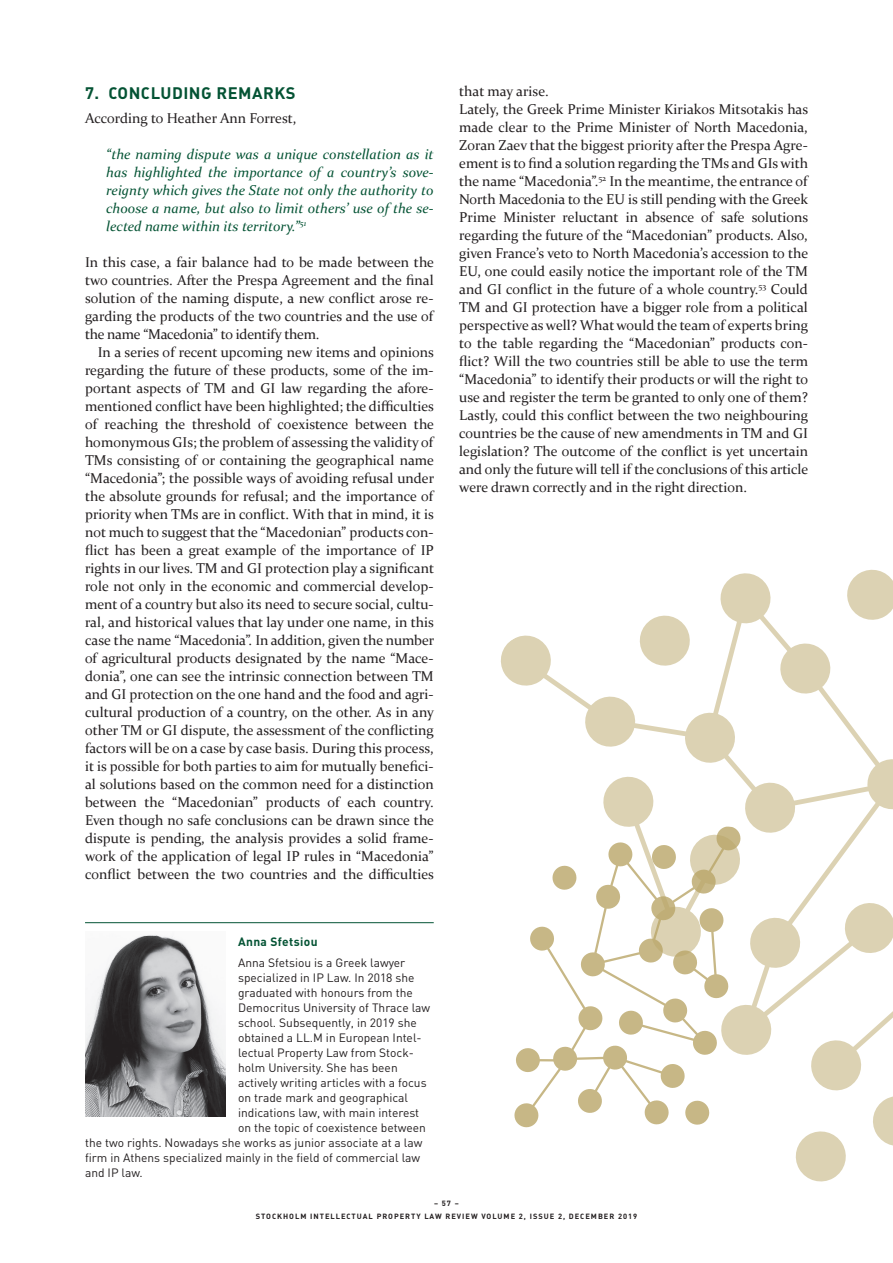
<style>
.page{position:relative;width:893px;height:1263px;background:#fff}
.page>*{position:absolute;margin:0;border:0;box-sizing:border-box;transform-origin:0 0}
.t1{font:700 16.5px "DIN";letter-spacing:.03em;color:#045334}
.t2{font:14.25px/18px "Constantia";color:#231f20;text-align:justify}
.t3{font:italic 14.25px/18px "Constantia";color:#045334;text-align:justify}
.t4{font:12px "DIN";color:#231f20}
.t5{font:700 12px "DIN";letter-spacing:.03em;color:#045334}
.t6{font:700 7.5px/13.5px "DIN";letter-spacing:.13em;color:#231f20;text-align:center}
</style>
<div class="page">
<img style="left:85px;top:934px;width:140px;height:182px">
<hr style="left:85px;top:922px;width:349px;height:1px;background:#045334">
<svg style="left:500px;top:569px;width:393px;height:613px"></svg>
<p class="t1" style="left:85px;top:82px;width:212px">7. CONCLUDING REMARKS</p>
<p class="t2" style="left:85px;top:109px;width:213px">According to Heather Ann Forrest,</p>
<p class="t3" style="left:106px;top:145px;width:329px">“the naming dispute was a unique constellation as it has highlighted the importance of a country’s sove&shy;reignty which gives the State not only the authority to choose a name, but also to limit others’ use of the se&shy;lected name within its territory.”<sup>51</sup></p>
<p class="t2" style="left:85px;top:253px;width:351px">In this case, a fair balance had to be made between the two countries. After the Prespa Agreement and the final solution of the naming dispute, a new conflict arose re&shy;garding the products of the two countries and the use of the name “Macedonia” to identify them.</p>
<p class="t2" style="left:85px;top:343px;width:351px;text-indent:13px">In a series of recent upcoming new items and opinions regarding the future of these products, some of the im&shy;portant aspects of TM and GI law regarding the afore&shy;mentioned conflict have been highlighted; the difficulties of reaching the threshold of coexistence between the homonymous GIs; the problem of assessing the validity of TMs consisting of or containing the geographical name “Macedonia”; the possible ways of avoiding refusal under the absolute grounds for refusal; and the importance of priority when TMs are in conflict. With that in mind, it is not much to suggest that the “Macedonian” products con&shy;flict has been a great example of the importance of IP rights in our lives. TM and GI protection play a significant role not only in the economic and commercial develop&shy;ment of a country but also its need to secure social, cultu&shy;ral, and historical values that lay under one name, in this case the name “Macedonia”. In addition, given the number of agricultural products designated by the name “Mace&shy;donia”, one can see the intrinsic connection between TM and GI protection on the one hand and the food and agri&shy;cultural production of a country, on the other. As in any other TM or GI dispute, the assessment of the conflicting factors will be on a case by case basis. During this process, it is possible for both parties to aim for mutually benefici&shy;al solutions based on the common need for a distinction between the “Macedonian” products of each country.<br>Even though no safe conclusions can be drawn since the dispute is pending, the analysis provides a solid frame&shy;work of the application of legal IP rules in “Macedonia” conflict between the two countries and the difficulties</p>
<p class="t5" style="left:238px;top:934px;width:81px">Anna Sfetsiou</p>
<p class="t4" style="left:238px;top:955px;width:169px">Anna Sfetsiou is a Greek lawyer</p>
<p class="t4" style="left:238px;top:970px;width:178px">specialized in IP Law. In 2018 she</p>
<p class="t4" style="left:238px;top:985px;width:176px">graduated with honours from the</p>
<p class="t4" style="left:238px;top:1000px;width:194px">Democritus University of Thrace law</p>
<p class="t4" style="left:238px;top:1015px;width:180px">school. Subsequently, in 2019 she</p>
<p class="t4" style="left:238px;top:1030px;width:185px">obtained a LL.M in European Intel-</p>
<p class="t4" style="left:238px;top:1045px;width:177px">lectual Property Law from Stock-</p>
<p class="t4" style="left:238px;top:1060px;width:161px">holm University. She has been</p>
<p class="t4" style="left:238px;top:1075px;width:190px">actively writing articles with a focus</p>
<p class="t4" style="left:238px;top:1090px;width:172px">on trade mark and geographical</p>
<p class="t4" style="left:238px;top:1105px;width:183px">indications law, with main interest</p>
<p class="t4" style="left:238px;top:1120px;width:189px">on the topic of coexistence between</p>
<p class="t4" style="left:85px;top:1135px;width:339px">the two rights. Nowadays she works as junior associate at a law</p>
<p class="t4" style="left:85px;top:1150px;width:337px">firm in Athens specialized mainly in the field of commercial law</p>
<p class="t4" style="left:85px;top:1165px;width:59px">and IP law.</p>
<p class="t2" style="left:459px;top:81px;width:351px;text-align:left">that may arise.<br>Lately, the Greek Prime Minister Kiriakos Mitsotakis has made clear to the Prime Minister of North Macedonia, Zoran Zaev that the biggest priority after the Prespa Agre&shy;ement is to find a solution regarding the TMs and GIs with the name “Macedonia”.<sup>52</sup> In the meantime, the entrance of North Macedonia to the EU is still pending with the Greek Prime Minister reluctant in absence of safe solutions regarding the future of the “Macedonian” products. Also, given France’s veto to North Macedonia’s accession to the EU, one could easily notice the important role of the TM and GI conflict in the future of a whole country.<sup>53</sup> Could TM and GI protection have a bigger role from a political perspective as well? What would the team of experts bring to the table regarding the “Macedonian” products con&shy;flict? Will the two countries still be able to use the term “Macedonia” to identify their products or will the right to use and register the term be granted to only one of them?<br>Lastly, could this conflict between the two neighbouring countries be the cause of new amendments in TM and GI legislation? The outcome of the conflict is yet uncertain and only the future will tell if the conclusions of this article were drawn correctly and in the right direction.</p>
<p class="t6" style="left:256px;top:1196px;width:383px">– 57 –<br>STOCKHOLM INTELLECTUAL PROPERTY LAW REVIEW VOLUME 2, ISSUE 2, DECEMBER 2019</p>
</div>
